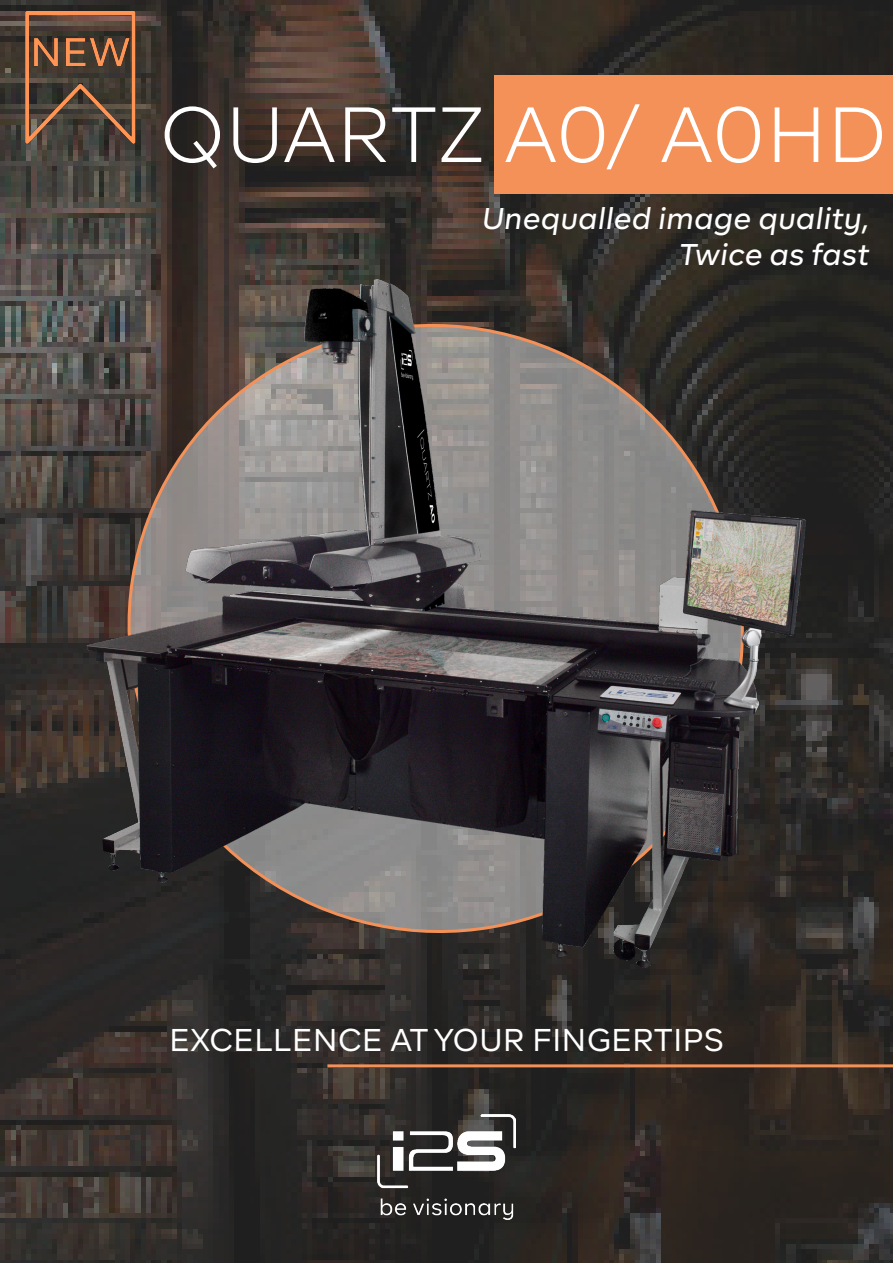
<style>
.page{position:relative;width:893px;height:1263px;background:#fff}
.page>*{position:absolute;margin:0;border:0;box-sizing:border-box;transform-origin:0 0}
.t1{font:300 78px "BR Firma";color:#fff}
.t2{font:31.5px "BR Firma";color:#fff}
.t3{font:italic 500 30px "BR Firma";color:#fff}
</style>
<div class="page">
<div style="left:0;top:0;width:893px;height:1263px;background:#231f20;opacity:.8"></div>
<img style="left:378px;top:1115px;width:137px;height:105px">
<hr style="left:327px;top:1064px;width:566px;height:3px;background:#f39158">
<img style="left:16px;top:4px;width:129px;height:147px">
<div style="left:494px;top:75px;width:399px;height:119px;background:#f39158"></div>
<img style="left:46px;top:264px;width:800px;height:732px">
<p class="t1" style="left:159px;top:84px;width:730px">QUARTZ A0/ A0HD</p>
<p class="t3" style="left:482px;top:199px;width:389px">Unequalled image quality,</p>
<p class="t3" style="left:679px;top:235px;width:192px">Twice as fast</p>
<p class="t2" style="left:169px;top:1019px;width:556px">EXCELLENCE AT YOUR FINGERTIPS</p>
</div>
